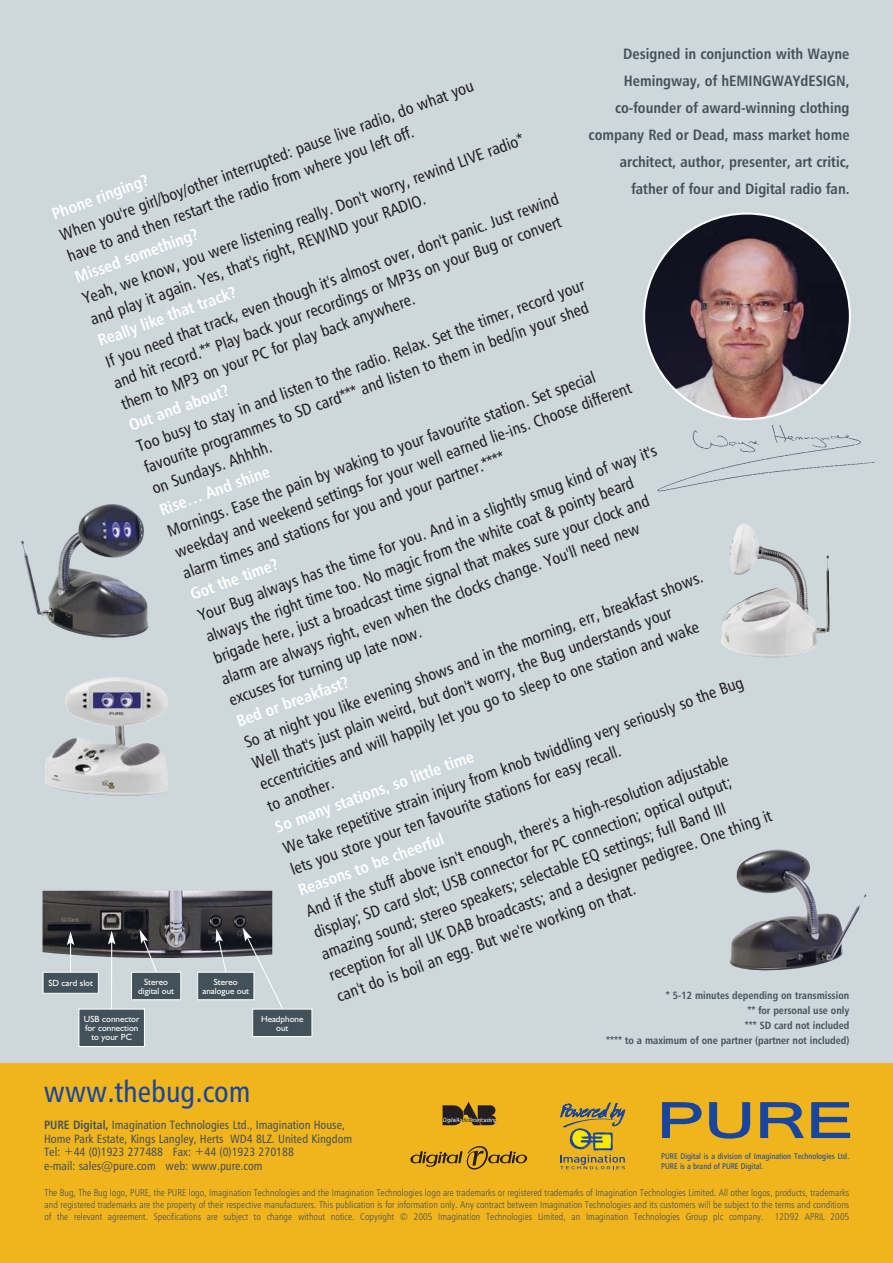
<style>
.page{position:relative;width:893px;height:1263px;background:#fff}
.page>*{position:absolute;margin:0;border:0;box-sizing:border-box;transform-origin:0 0}
.t1{font:30px "Human BT Rom Con B";color:#19469d}
.t2{font:16.5px/22.5px "Human BT Rom Con B";color:#231f20}
.t3{font:16.5px "Human BT Bol Con B";color:#fff}
.t4{font:15px/27px "Human BT Bol Con B";color:#43525a;text-align:right}
.t5{font:12px/13.5px "Human BT Rom Con B";color:#43525a}
.t6{font:10.5px/15px "Human BT Bol Con B";color:#43525a;text-align:right}
.t7{font:9.75px/12px "Human BT Lig Con B";letter-spacing:.005em;color:#43525a;text-align:justify}
.t8{font:9px/9px "Humanist 521 BT";color:#fff;text-align:center}
.t9{font:8.25px/10.4px "Human BT Rom Con B";color:#19469d}
.s1{font-family:"Human BT Bol Con B"}
</style>
<div class="page">
<div style="left:0;top:0;width:892px;height:1063px;background:#ced7db"></div>
<div style="left:0;top:1063px;width:892px;height:200px;background:#f0b41c"></div>
<svg style="left:662px;top:1102px;width:39px;height:36px"></svg>
<svg style="left:709px;top:1102px;width:41px;height:37px"></svg>
<svg style="left:760px;top:1102px;width:44px;height:36px"></svg>
<svg style="left:811px;top:1102px;width:39px;height:36px"></svg>
<svg style="left:560px;top:1102px;width:65px;height:67px"></svg>
<svg style="left:410px;top:1146px;width:117px;height:24px"></svg>
<svg style="left:442px;top:1102px;width:54px;height:23px"></svg>
<img style="left:43px;top:891px;width:229px;height:67px">
<svg style="left:242px;top:927px;width:48px;height:82px"></svg>
<svg style="left:216px;top:929px;width:15px;height:43px"></svg>
<hr style="left:70px;top:943px;width:1px;height:36px;background:#fff">
<svg style="left:67px;top:931px;width:7px;height:14px"></svg>
<svg style="left:108px;top:890px;width:7px;height:119px"></svg>
<svg style="left:139px;top:929px;width:19px;height:43px"></svg>
<img style="left:21px;top:504px;width:127px;height:134px">
<img style="left:44px;top:677px;width:124px;height:119px">
<img style="left:721px;top:560px;width:75px;height:81px">
<img style="left:730px;top:849px;width:136px;height:122px">
<svg style="left:643px;top:213px;width:207px;height:207px"></svg>
<img style="left:657px;top:425px;width:219px;height:67px">
<div style="left:198px;top:972px;width:56px;height:28px;background:#43525a"></div>
<div style="left:197px;top:972px;width:57px;height:28px;border:1px solid #fff"></div>
<div style="left:253px;top:1009px;width:59px;height:28px;background:#43525a"></div>
<div style="left:252px;top:1009px;width:60px;height:28px;border:1px solid #fff"></div>
<div style="left:131px;top:972px;width:50px;height:28px;background:#43525a"></div>
<div style="left:131px;top:972px;width:50px;height:28px;border:1px solid #fff"></div>
<div style="left:79px;top:1009px;width:65px;height:38px;background:#43525a"></div>
<div style="left:78px;top:1009px;width:67px;height:38px;border:1px solid #fff"></div>
<div style="left:43px;top:972px;width:55px;height:21px;background:#43525a"></div>
<div style="left:43px;top:972px;width:56px;height:22px;border:1px solid #fff"></div>
<p class="t4" style="left:588px;top:41px;width:262px">Designed in conjunction with Wayne Hemingway, of hEMINGWAYdESIGN, co-founder of award-winning clothing company Red or Dead, mass market home architect, author, presenter, art critic, father of four and Digital radio fan.</p>
<p class="t2" style="left:57px;top:226px;width:441px;rotate:-20deg">When you're girl/boy/other interrupted: pause live radio, do what you have to and then restart the radio from where you left off.</p>
<p class="t2" style="left:80px;top:290px;width:469px;rotate:-20deg">Yeah, we know, you were listening really. Don't worry, rewind LIVE radio* and play it again. Yes, that's right, REWIND your RADIO.</p>
<p class="t3" style="left:50px;top:208px;width:103px;rotate:-20deg">Phone ringing?</p>
<p class="t2" style="left:103px;top:353px;width:482px;rotate:-20deg">If you need that track, even though it's almost over, don't panic. Just rewind and hit record.** Play back your recordings or MP3s on your Bug or convert them to MP3 on your PC for play back anywhere.</p>
<p class="t3" style="left:73px;top:271px;width:132px;rotate:-20deg">Missed something?</p>
<p class="t2" style="left:134px;top:438px;width:477px;rotate:-20deg">Too busy to stay in and listen to the radio. Relax. Set the timer, record your favourite programmes to SD card*** and listen to them in bed/in your shed on Sundays. Ahhhh.</p>
<p class="t3" style="left:96px;top:335px;width:147px;rotate:-20deg">Really like that track?</p>
<p class="t2" style="left:164px;top:522px;width:486px;rotate:-20deg">Mornings. Ease the pain by waking to your favourite station. Set special weekday and weekend settings for your well earned lie-ins. Choose different alarm times and stations for you and your partner.****</p>
<p class="t3" style="left:127px;top:419px;width:107px;rotate:-20deg">Out and about?</p>
<p class="t2" style="left:195px;top:607px;width:488px;rotate:-20deg">Your Bug always has the time for you. And in a slightly smug kind of way it's always the right time too. No magic from the white coat &amp; pointy beard brigade here, just a broadcast time signal that makes sure your clock and alarm are always right, even when the clocks change. You'll need new excuses for turning up late now.</p>
<p class="t3" style="left:158px;top:504px;width:118px;rotate:-20deg">Rise… And shine</p>
<p class="t3" style="left:189px;top:589px;width:94px;rotate:-20deg">Got the time?</p>
<p class="t2" style="left:241px;top:734px;width:488px;rotate:-20deg">So at night you like evening shows and in the morning, err, breakfast shows.<br>Well that's just plain weird, but don't worry, the Bug understands your eccentricities and will happily let you go to sleep to one station and wake<br>to another.</p>
<p class="t3" style="left:235px;top:715px;width:120px;rotate:-20deg">Bed or breakfast?</p>
<p class="t2" style="left:280px;top:839px;width:490px;rotate:-20deg">We take repetitive strain injury from knob twiddling very seriously so the Bug lets you store your ten favourite stations for easy recall.</p>
<p class="t3" style="left:273px;top:821px;width:212px;rotate:-20deg">So many stations, so little time</p>
<p class="t2" style="left:303px;top:903px;width:471px;rotate:-20deg">And if the stuff above isn't enough, there's a high-resolution adjustable display; SD card slot; USB connector for PC connection; optical output; amazing sound; stereo speakers; selectable EQ settings; full Band III reception for all UK DAB broadcasts; and a designer pedigree. One thing it can't do is boil an egg. But we're working on that.</p>
<p class="t3" style="left:296px;top:885px;width:155px;rotate:-20deg">Reasons to be cheerful</p>
<p class="t8" style="left:138px;top:978px;width:37px">Stereo digital out</p>
<p class="t8" style="left:84px;top:1015px;width:57px">USB connector for connection to your PC</p>
<p class="t8" style="left:202px;top:978px;width:48px">Stereo analogue out</p>
<p class="t8" style="left:48px;top:979px;width:46px">SD card slot</p>
<p class="t6" style="left:606px;top:989px;width:245px">* 5-12 minutes depending on transmission<br>** for personal use only<br>*** SD card not included<br>**** to a maximum of one partner (partner not included)</p>
<p class="t8" style="left:261px;top:1015px;width:44px">Headphone out</p>
<h1 class="t1" style="left:44px;top:1080px;width:208px">www.thebug.com</h1>
<p class="t5" style="left:44px;top:1120px;width:310px"><span class="s1">PURE Digital,</span> Imagination Technologies Ltd., Imagination House, Home Park Estate, Kings Langley, Herts WD4 8LZ. United Kingdom Tel: +44 (0)1923 277488 Fax: +44 (0)1923 270188<br>e-mail: sales@pure.com web: www.pure.com</p>
<p class="t9" style="left:661px;top:1152px;width:190px">PURE Digital is a division of Imagination Technologies Ltd.<br>PURE is a brand of PURE Digital.</p>
<p class="t7" style="left:45px;top:1188px;width:806px">The Bug, The Bug logo, PURE, the PURE logo, Imagination Technologies and the Imagination Technologies logo are trademarks or registered trademarks of Imagination Technologies Limited. All other logos, products, trademarks and registered trademarks are the property of their respective manufacturers. This publication is for information only. Any contract between Imagination Technologies and its customers will be subject to the terms and conditions of the relevant agreement. Specifications are subject to change without notice. Copyright © 2005 Imagination Technologies Limited, an Imagination Technologies Group plc company. 12D92 APRIL 2005</p>
</div>
